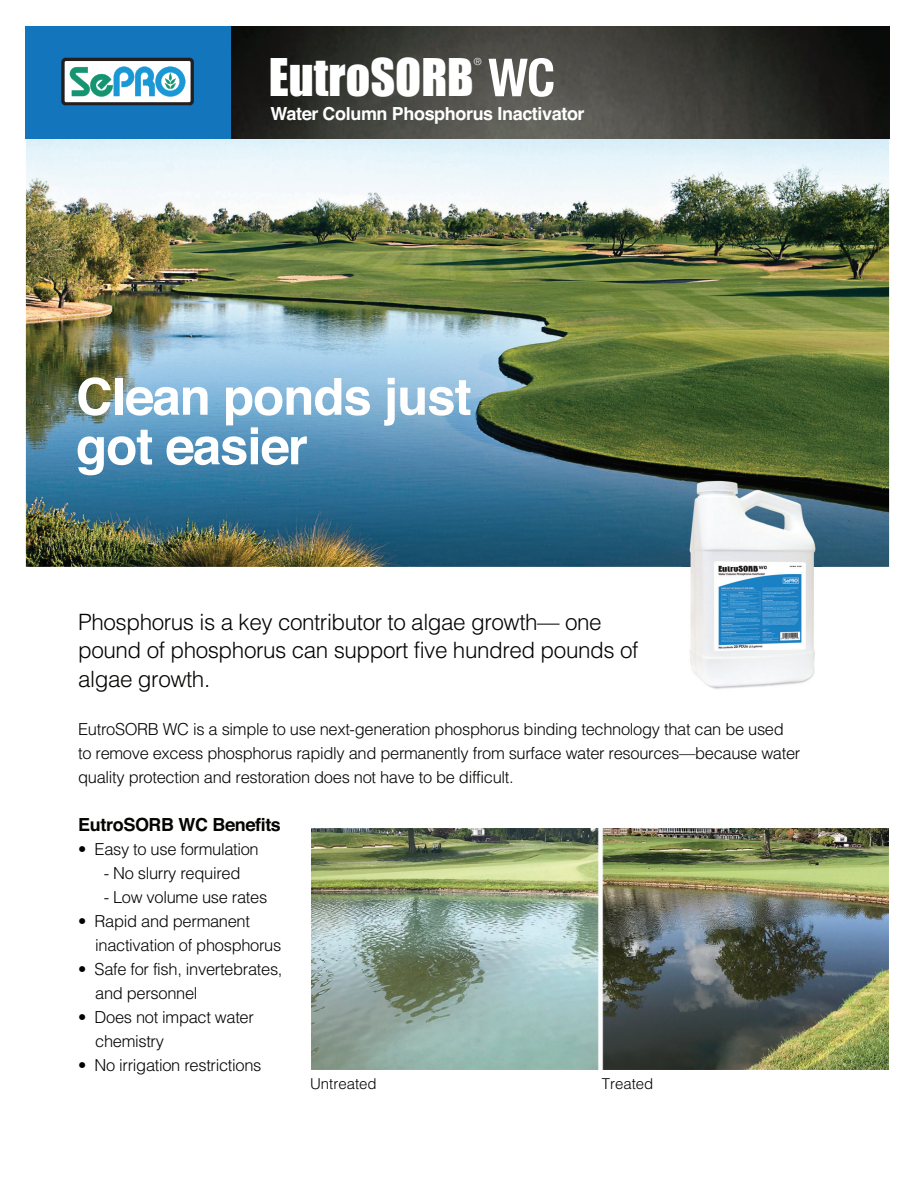
<style>
.page{position:relative;width:916px;height:1188px;background:#fff}
.page>*{position:absolute;margin:0;border:0;box-sizing:border-box;transform-origin:0 0}
.t1{font:700 51px/49.5px "Helvetica";letter-spacing:-.02em;color:#fff}
.t2{font:48px "Impact";color:#fff}
.t3{font:300 22.5px/28.5px "Helvetica";letter-spacing:-.02em;color:#040503}
.t4{font:700 18px "Helvetica";letter-spacing:-.02em;color:#fff}
.t5{font:700 18px "Helvetica";letter-spacing:-.02em;color:#040503}
.t6{font:300 16.5px/24px "Helvetica";letter-spacing:-.02em;color:#040503}
.t7{font:300 15px "Helvetica";color:#040503}
.t8{font:300 9.75px "Helvetica";color:#fff}
.s1{font-family:"Helvetica Neue";font-weight:700;font-stretch:condensed;font-size:52.5px}
</style>
<div class="page">
<img style="left:26px;top:139px;width:863px;height:428px">
<div style="left:26px;top:26px;width:863px;height:113px;background:#1375bc"></div>
<img style="left:231px;top:26px;width:658px;height:113px">
<svg style="left:61px;top:58px;width:133px;height:48px;background:#8fb6be"></svg>
<img style="left:682px;top:478px;width:140px;height:211px">
<img style="left:311px;top:828px;width:577px;height:241px">
<h2 class="t2" style="left:269px;top:52px;width:288px">EutroSORB <span class="s1">WC</span></h2>
<p class="t8" style="left:474px;top:58px;width:9px">®</p>
<p class="t4" style="left:271px;top:107px;width:315px">Water Column Phosphorus Inactivator</p>
<h1 class="t1" style="left:76px;top:377px;width:397px">Clean ponds just got easier</h1>
<h3 class="t3" style="left:78px;top:610px;width:562px">Phosphorus is a key contributor to algae growth— one pound of phosphorus can support five hundred pounds of algae growth.</h3>
<p class="t6" style="left:78px;top:718px;width:723px">EutroSORB WC is a simple to use next-generation phosphorus binding technology that can be used to remove excess phosphorus rapidly and permanently from surface water resources—because water quality protection and restoration does not have to be difficult.</p>
<p class="t5" style="left:78px;top:818px;width:204px">EutroSORB WC Benefits</p>
<p class="t6" style="left:78px;top:838px;width:182px">• Easy to use formulation</p>
<p class="t6" style="left:104px;top:862px;width:138px">- No slurry required</p>
<p class="t6" style="left:104px;top:886px;width:165px">- Low volume use rates</p>
<p class="t6" style="left:95px;top:910px;width:188px;text-indent:-17px">• Rapid and permanent inactivation of phosphorus</p>
<p class="t6" style="left:95px;top:958px;width:189px;text-indent:-17px">• Safe for fish, invertebrates, and personnel</p>
<p class="t6" style="left:95px;top:1006px;width:160px;text-indent:-17px">• Does not impact water chemistry</p>
<p class="t6" style="left:78px;top:1054px;width:185px">• No irrigation restrictions</p>
<p class="t7" style="left:310px;top:1077px;width:68px">Untreated</p>
<p class="t7" style="left:601px;top:1077px;width:53px">Treated</p>
</div>
